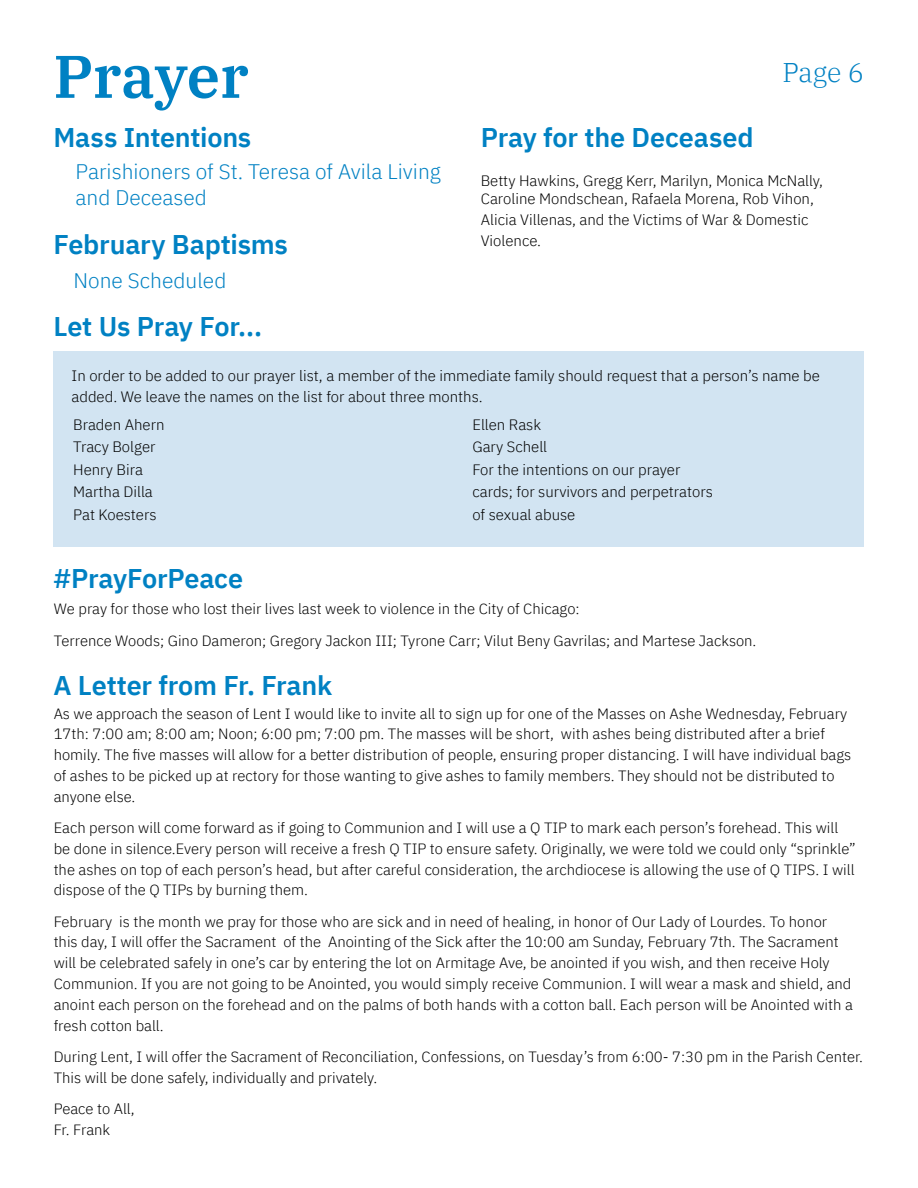
<style>
.page{position:relative;width:918px;height:1188px;background:#fff}
.page>*{position:absolute;margin:0;border:0;box-sizing:border-box;transform-origin:0 0}
.t1{font:600 60px "IBM Plex Serif";letter-spacing:-.01em;color:#0081c3}
.t2{font:600 27px "IBM Plex Sans";letter-spacing:-.01em;color:#0081c3}
.t3{font:300 27px "IBM Plex Serif";color:#0081c3}
.t4{font:300 21px/25.2px "IBM Plex Sans";color:#0081c3}
.t5{font:300 15px/22.5px "IBM Plex Sans";color:#000}
.t6{font:300 14.85px/20.9px "IBM Plex Sans";color:#000}
</style>
<div class="page">
<div style="left:53px;top:351px;width:811px;height:195px;background:#d2e4f2"></div>
<h1 class="t1" style="left:53px;top:36px;width:197px">Prayer</h1>
<h2 class="t2" style="left:53px;top:119px;width:200px">Mass Intentions</h2>
<h3 class="t4" style="left:76px;top:159px;width:367px">Parishioners of St. Teresa of Avila Living and Deceased</h3>
<h2 class="t2" style="left:53px;top:226px;width:236px">February Baptisms</h2>
<h3 class="t4" style="left:73px;top:268px;width:154px">None Scheduled</h3>
<h2 class="t2" style="left:53px;top:309px;width:210px">Let Us Pray For...</h2>
<h2 class="t2" style="left:481px;top:119px;width:274px">Pray for the Deceased</h2>
<h2 class="t3" style="left:782px;top:54px;width:83px">Page 6</h2>
<p class="t5" style="left:481px;top:171px;width:344px;line-height:18px">Betty Hawkins, Gregg Kerr, Marilyn, Monica McNally,<br>Caroline Mondschean, Rafaela Morena, Rob Vihon,</p>
<p class="t5" style="left:481px;top:209px;width:329px;line-height:21px">Alicia Villenas, and the Victims of War &amp; Domestic<br>Violence.</p>
<p class="t5" style="left:72px;top:365px;width:750px;line-height:21px">In order to be added to our prayer list, a member of the immediate family should request that a person’s name be added. We leave the names on the list for about three months.</p>
<p class="t5" style="left:73px;top:413px;width:93px">Braden Ahern<br>Tracy Bolger<br>Henry Bira<br>Martha Dilla<br>Pat Koesters</p>
<p class="t5" style="left:472px;top:413px;width:242px">Ellen Rask<br>Gary Schell<br>For the intentions on our prayer cards; for survivors and perpetrators of sexual abuse</p>
<h2 class="t2" style="left:53px;top:560px;width:191px">#PrayForPeace</h2>
<p class="t6" style="left:54px;top:593px;width:704px;line-height:31.2px">We pray for those who lost their lives last week to violence in the City of Chicago:<br>Terrence Woods; Gino Dameron; Gregory Jackon III; Tyrone Carr; Vilut Beny Gavrilas; and Martese Jackson.</p>
<h2 class="t2" style="left:53px;top:667px;width:280px">A Letter from Fr. Frank</h2>
<p class="t6" style="left:54px;top:703px;width:799px">As we approach the season of Lent I would like to invite all to sign up for one of the Masses on Ashe Wednesday, February 17th: 7:00 am; 8:00 am; Noon; 6:00 pm; 7:00 pm. The masses will be short, with ashes being distributed after a brief homily. The five masses will allow for a better distribution of people, ensuring proper distancing. I will have individual bags of ashes to be picked up at rectory for those wanting to give ashes to family members. They should not be distributed to anyone else.</p>
<p class="t6" style="left:54px;top:817px;width:804px">Each person will come forward as if going to Communion and I will use a Q TIP to mark each person’s forehead. This will be done in silence.Every person will receive a fresh Q TIP to ensure safety. Originally, we were told we could only “sprinkle” the ashes on top of each person’s head, but after careful consideration, the archdiocese is allowing the use of Q TIPS. I will dispose of the Q TIPs by burning them.</p>
<p class="t6" style="left:54px;top:911px;width:801px">February is the month we pray for those who are sick and in need of healing, in honor of Our Lady of Lourdes. To honor this day, I will offer the Sacrament of the Anointing of the Sick after the 10:00 am Sunday, February 7th. The Sacrament will be celebrated safely in one’s car by entering the lot on Armitage Ave, be anointed if you wish, and then receive Holy Communion. If you are not going to be Anointed, you would simply receive Communion. I will wear a mask and shield, and anoint each person on the forehead and on the palms of both hands with a cotton ball. Each person will be Anointed with a fresh cotton ball.</p>
<p class="t6" style="left:54px;top:1046px;width:811px">During Lent, I will offer the Sacrament of Reconciliation, Confessions, on Tuesday’s from 6:00- 7:30 pm in the Parish Center.<br>This will be done safely, individually and privately.</p>
<p class="t6" style="left:54px;top:1098px;width:83px">Peace to All,<br>Fr. Frank</p>
</div>
